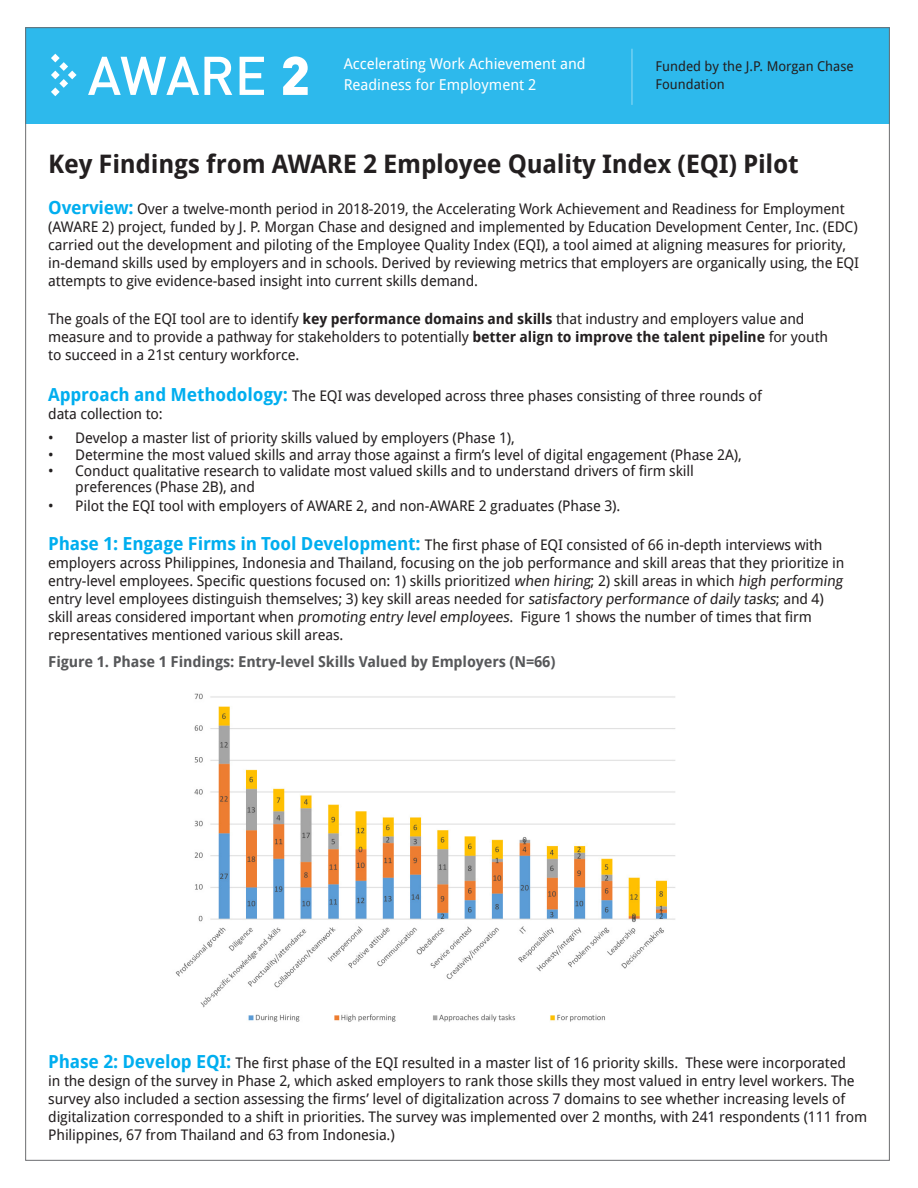
<style>
.page{position:relative;width:918px;height:1188px;background:#fff}
.page>*{position:absolute;margin:0;border:0;box-sizing:border-box;transform-origin:0 0}
.Footnote{font:700 25.5px "Droid Sans";letter-spacing:-.01em;color:#231f20}
.Footnote-2{font:700 15px "Droid Sans";letter-spacing:-.01em;color:#57585a}
.Footnote-3{font:15px/21px "Droid Sans";color:#fff}
.Footnote-4{font:14.7px/18px "Droid Sans";letter-spacing:-.01em;color:#231f20}
.Footnote-5{font:13.5px/18px "Droid Sans";color:#231f20}
.s1{font-weight:700;font-size:18px;color:#00aeef}
.s2{font-weight:700}
</style>
<div class="page">
<div style="left:25px;top:27px;width:865px;height:97px;background:#2db9ec"></div>
<hr style="left:632px;top:49px;width:1px;height:56px;background:#fff">
<svg style="left:88px;top:57px;width:144px;height:38px"></svg>
<svg style="left:240px;top:57px;width:24px;height:38px"></svg>
<svg style="left:283px;top:56px;width:25px;height:39px"></svg>
<svg style="left:51px;top:54px;width:26px;height:42px"></svg>
<img style="left:175px;top:693px;width:501px;height:329px">
<p class="Footnote-3" style="left:344px;top:54px;width:244px">Accelerating Work Achievement and<br>Readiness for Employment 2</p>
<p class="Footnote-5" style="left:656px;top:57px;width:200px">Funded by the J.P. Morgan Chase<br>Foundation</p>
<p class="Footnote" style="left:48px;top:149px;width:752px">Key Findings from AWARE 2 Employee Quality Index (EQI) Pilot</p>
<p class="Footnote-4" style="left:48px;top:200px;width:812px"><span class="s1">Overview:</span> Over a twelve-month period in 2018-2019, the Accelerating Work Achievement and Readiness for Employment (AWARE 2) project, funded by J. P. Morgan Chase and designed and implemented by Education Development Center, Inc. (EDC) carried out the development and piloting of the Employee Quality Index (EQI), a tool aimed at aligning measures for priority, in-demand skills used by employers and in schools. Derived by reviewing metrics that employers are organically using, the EQI attempts to give evidence-based insight into current skills demand.</p>
<p class="Footnote-4" style="left:48px;top:310px;width:781px">The goals of the EQI tool are to identify <span class="s2">key performance domains and skills</span> that industry and employers value and measure and to provide a pathway for stakeholders to potentially <span class="s2">better align to improve the talent pipeline</span> for youth to succeed in a 21st century workforce.</p>
<p class="Footnote-4" style="left:48px;top:386px;width:715px"><span class="s1">Approach and Methodology:</span> The EQI was developed across three phases consisting of three rounds of data collection to:</p>
<p class="Footnote-4" style="left:48px;top:429px;width:468px">• Develop a master list of priority skills valued by employers (Phase 1),</p>
<p class="Footnote-4" style="left:48px;top:446px;width:695px">• Determine the most valued skills and array those against a firm’s level of digital engagement (Phase 2A),</p>
<p class="Footnote-4" style="left:48px;top:462px;width:647px">• Conduct qualitative research to validate most valued skills and to understand drivers of firm skill</p>
<p class="Footnote-4" style="left:75px;top:478px;width:181px">preferences (Phase 2B), and</p>
<p class="Footnote-4" style="left:48px;top:497px;width:574px">• Pilot the EQI tool with employers of AWARE 2, and non-AWARE 2 graduates (Phase 3).</p>
<p class="Footnote-4" style="left:48px;top:536px;width:798px"><span class="s1">Phase 1: Engage Firms in Tool Development:</span> The first phase of EQI consisted of 66 in-depth interviews with employers across Philippines, Indonesia and Thailand, focusing on the job performance and skill areas that they prioritize in entry-level employees. Specific questions focused on: 1) skills prioritized when hiring; 2) skill areas in which high performing entry level employees distinguish themselves; 3) key skill areas needed for satisfactory performance of daily tasks; and 4) skill areas considered important when promoting entry level employees. Figure 1 shows the number of times that firm representatives mentioned various skill areas.</p>
<p class="Footnote-2" style="left:48px;top:653px;width:509px">Figure 1. Phase 1 Findings: Entry-level Skills Valued by Employers (N=66)</p>
<p class="Footnote-4" style="left:48px;top:1054px;width:820px"><span class="s1">Phase 2: Develop EQI:</span> The first phase of the EQI resulted in a master list of 16 priority skills. These were incorporated<br>in the design of the survey in Phase 2, which asked employers to rank those skills they most valued in entry level workers. The survey also included a section assessing the firms’ level of digitalization across 7 domains to see whether increasing levels of digitalization corresponded to a shift in priorities. The survey was implemented over 2 months, with 241 respondents (111 from Philippines, 67 from Thailand and 63 from Indonesia.)</p>
</div>
